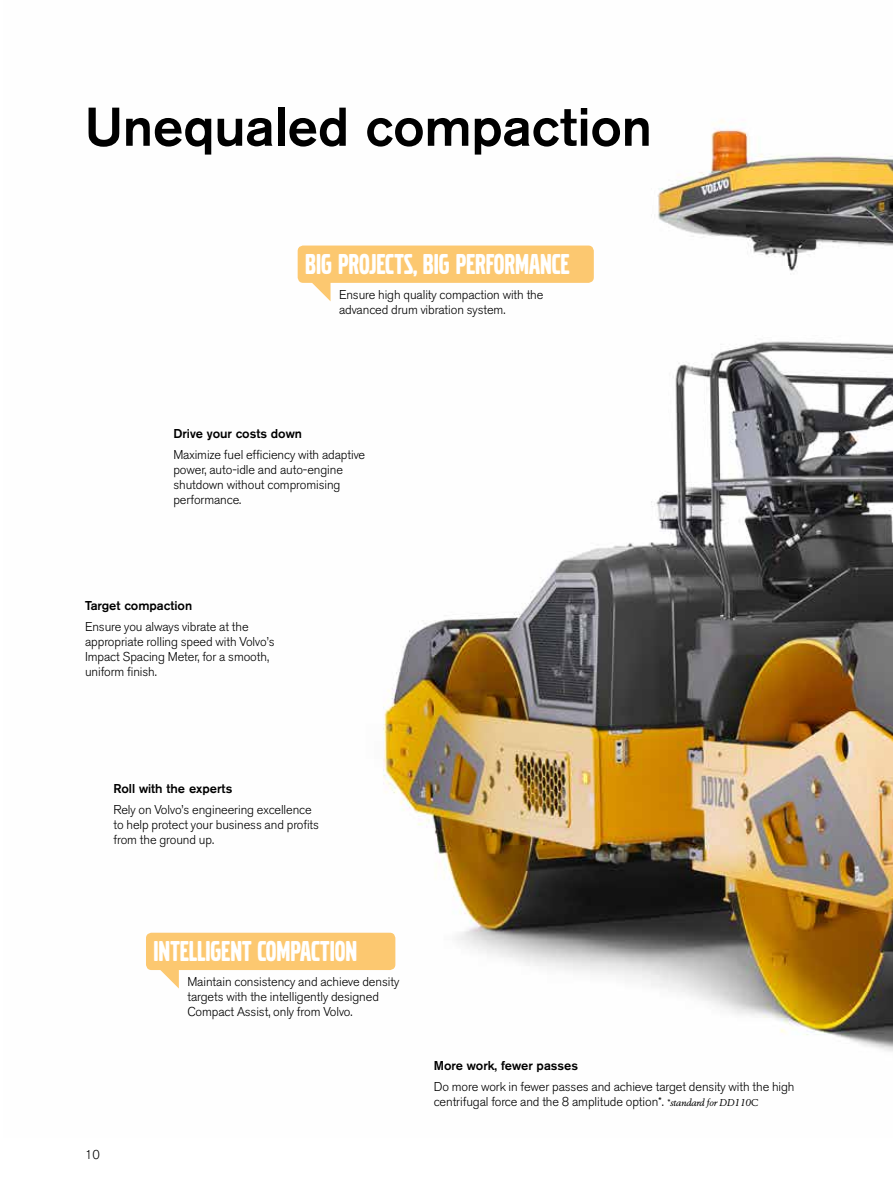
<style>
.page{position:relative;width:893px;height:1191px;background:#fff}
.page>*{position:absolute;margin:0;border:0;box-sizing:border-box;transform-origin:0 0}
.t1{font:500 54px "Volvo Sans Pro";letter-spacing:-.005em;color:#000}
.t2{font:30px "Volvo Broad Pro";color:#fff}
.t3{font:300 12.75px/15px "Volvo Sans Pro";letter-spacing:-.005em;color:#000}
.t4{font:500 12.75px "Volvo Sans Pro";color:#000}
.s1{font-family:"Volvo Serif Pro";font-weight:400;font-style:italic;font-size:9.75px}
</style>
<div class="page">
<img style="left:146px;top:120px;width:747px;height:932px">
<div style="left:298px;top:245px;width:296px;height:38px;background:#fcc870;border-radius:6px"></div>
<svg style="left:311px;top:282px;width:20px;height:19px"></svg>
<div style="left:146px;top:932px;width:249px;height:38px;background:#fcc870;border-radius:6px"></div>
<svg style="left:159px;top:970px;width:20px;height:18px"></svg>
<h1 class="t1" style="left:85px;top:94px;width:568px">Unequaled compaction</h1>
<h2 class="t2" style="left:305px;top:250px;width:266px">BIG PROJECTS, BIG PERFORMANCE</h2>
<p class="t3" style="left:339px;top:287px;width:206px">Ensure high quality compaction with the advanced drum vibration system.</p>
<p class="t4" style="left:173px;top:425px;width:130px">Drive your costs down</p>
<p class="t3" style="left:173px;top:447px;width:193px">Maximize fuel efficiency with adaptive power, auto-idle and auto-engine shutdown without compromising performance.</p>
<p class="t4" style="left:85px;top:597px;width:109px">Target compaction</p>
<p class="t3" style="left:85px;top:619px;width:191px">Ensure you always vibrate at the appropriate rolling speed with Volvo’s<br>Impact Spacing Meter, for a smooth, uniform finish.</p>
<p class="t4" style="left:113px;top:780px;width:120px">Roll with the experts</p>
<p class="t3" style="left:113px;top:802px;width:207px">Rely on Volvo’s engineering excellence to help protect your business and profits from the ground up.</p>
<h2 class="t2" style="left:154px;top:937px;width:205px">INTELLIGENT COMPACTION</h2>
<p class="t3" style="left:85px;top:1147px;width:16px">10</p>
<p class="t3" style="left:187px;top:974px;width:213px">Maintain consistency and achieve density targets with the intelligently designed<br>Compact Assist, only from Volvo.</p>
<p class="t4" style="left:434px;top:1057px;width:146px">More work, fewer passes</p>
<p class="t3" style="left:434px;top:1079px;width:362px">Do more work in fewer passes and achieve target density with the high centrifugal force and the 8 amplitude option*. <span class="s1">*standard for DD110C</span></p>
</div>
